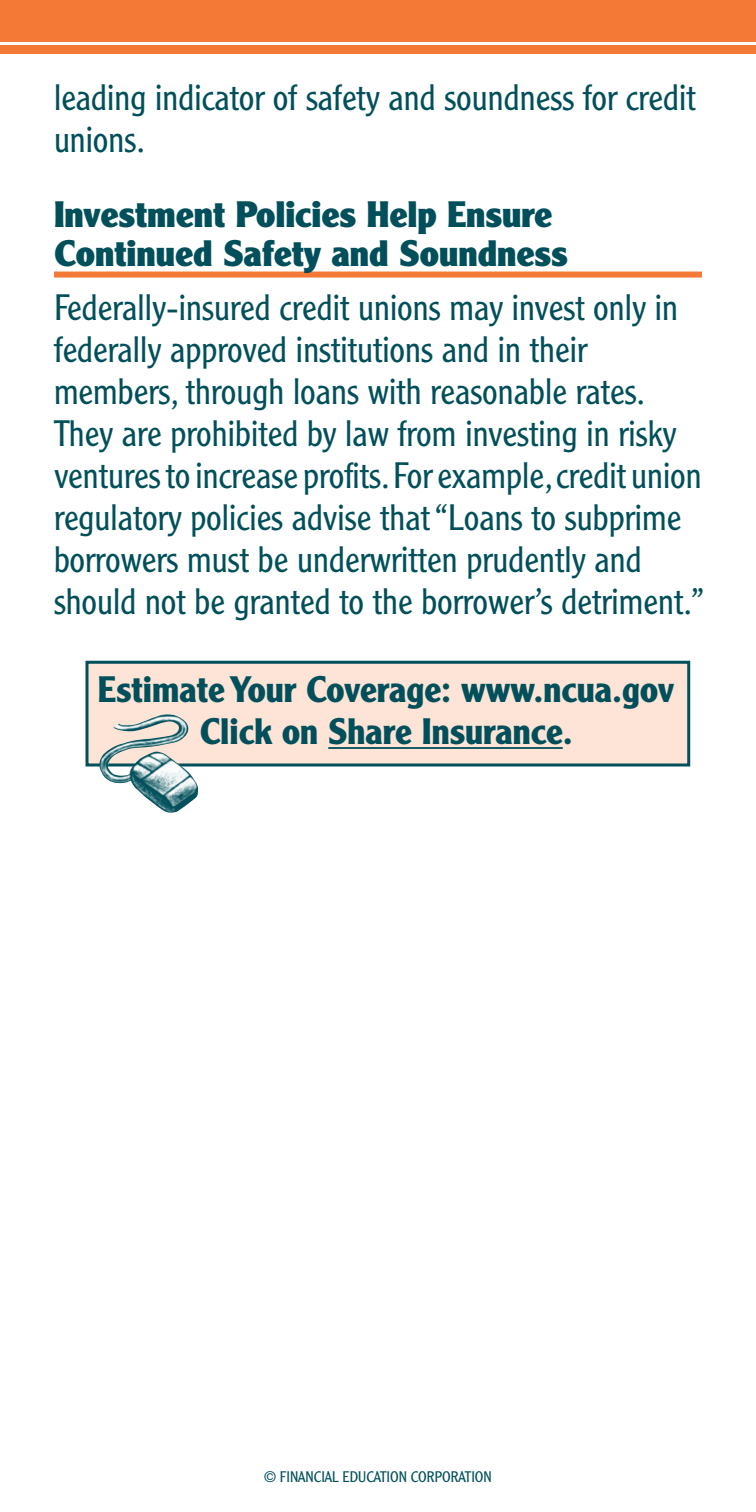
<style>
.page{position:relative;width:756px;height:1512px;background:#fff}
.page>*{position:absolute;margin:0;border:0;box-sizing:border-box;transform-origin:0 0}
.t1{font:300 36px/42px "Clearface Gothic LH";color:#004f5a}
.t2{font:900 36px/39px "Clearface Gothic LH";color:#004f5a}
.t3{font:700 36px/42px "Clearface Gothic LH";color:#004f5a;text-align:center}
.t4{font:300 15px "Clearface Gothic LH";color:#004f5a}
</style>
<div class="page">
<div style="left:0;top:0;width:756px;height:54px;background:#f47836"></div>
<div style="left:54px;top:272px;width:648px;height:6px;background:#f47836"></div>
<hr style="left:0;top:42px;width:756px;height:3px;background:#fff">
<div style="left:87px;top:662px;width:602px;height:103px;background:#fde4d7"></div>
<div style="left:86px;top:661px;width:604px;height:105px;border:3px solid #004f5a"></div>
<hr style="left:328px;top:747px;width:235px;height:2px;background:#004f5a">
<img style="left:95px;top:714px;width:104px;height:99px">
<p class="t1" style="left:54px;top:76px;width:643px">leading indicator of safety and soundness for credit unions.</p>
<p class="t2" style="left:54px;top:194px;width:515px">Investment Policies Help Ensure<br>Continued Safety and Soundness</p>
<p class="t1" style="left:54px;top:286px;width:652px">Federally-insured credit unions may invest only in federally approved institutions and in their members, through loans with reasonable rates.<br>They are prohibited by law from investing in risky ventures to increase profits. For example, credit union regulatory policies advise that “Loans to subprime borrowers must be underwritten prudently and should not be granted to the borrower’s detriment.”</p>
<p class="t3" style="left:98px;top:669px;width:578px">Estimate Your Coverage: www.ncua.gov<br>Click on Share Insurance.</p>
<p class="t4" style="left:264px;top:1467px;width:229px">© FINANCIAL EDUCATION CORPORATION</p>
</div>
